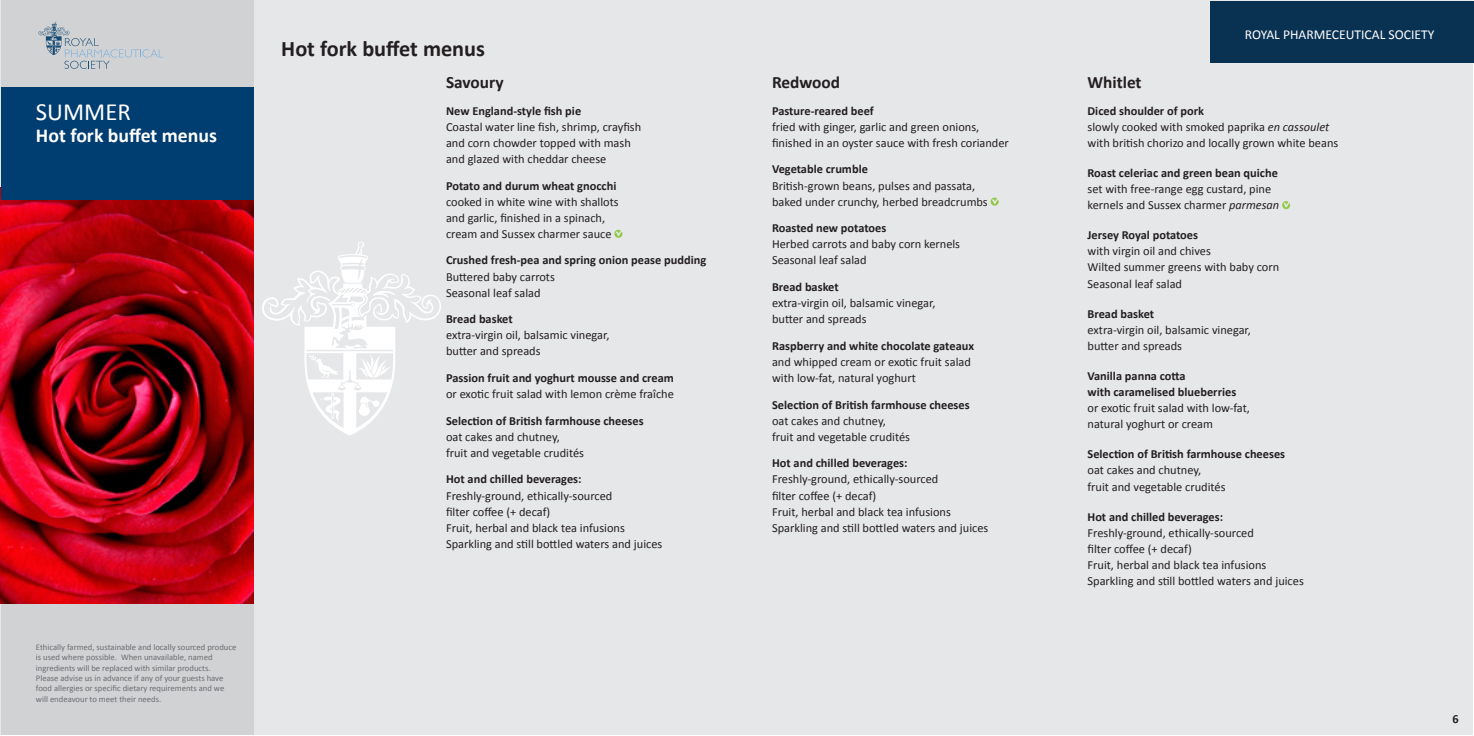
<style>
.page{position:relative;width:1474px;height:736px;background:#fff}
.page>*{position:absolute;margin:0;border:0;box-sizing:border-box;transform-origin:0 0}
.t1{font:24.68px "Calibri";color:#fff}
.t2{font:700 22.22px "Calibri";color:#231f20}
.t3{font:700 19.78px "Calibri";color:#fff}
.t4{font:700 17.32px "Calibri";color:#231f20}
.t5{font:13.65px "Calibri";color:#fff}
.t6{font:12.42px/16.1px "Calibri";color:#231f20}
.t7{font:700 12.42px/16.1px "Calibri";color:#231f20}
.t8{font:8.58px/10.3px "Calibri";color:#6c6d70}
.s1{font-weight:700}
.s2{font-style:italic}
</style>
<div class="page">
<div style="left:1px;top:1px;width:1471px;height:733px;background:#e6e7e9"></div>
<div style="left:1px;top:1px;width:252px;height:733px;background:#d1d2d4"></div>
<img style="left:1px;top:199px;width:252px;height:403px">
<div style="left:1px;top:87px;width:252px;height:112px;background:#003d71"></div>
<svg style="left:614px;top:229px;width:8px;height:9px"></svg>
<svg style="left:990px;top:197px;width:8px;height:8px"></svg>
<svg style="left:1282px;top:201px;width:8px;height:8px"></svg>
<svg style="left:39px;top:22px;width:124px;height:46px"></svg>
<svg style="left:262px;top:242px;width:179px;height:193px"></svg>
<div style="left:1209px;top:1px;width:263px;height:61px;background:#093152"></div>
<h1 class="t1" style="left:36px;top:96px;width:96px">SUMMER</h1>
<h3 class="t3" style="left:36px;top:123px;width:183px">Hot fork buffet menus</h3>
<p class="t8" style="left:36px;top:641px;width:202px">Ethically farmed, sustainable and locally sourced produce is used where possible. When unavailable, named ingredients will be replaced with similar products.<br>Please advise us in advance if any of your guests have food allergies or specific dietary requirements and we will endeavour to meet their needs.</p>
<h2 class="t2" style="left:281px;top:35px;width:205px">Hot fork buffet menus</h2>
<h3 class="t4" style="left:446px;top:72px;width:59px">Savoury</h3>
<p class="t7" style="left:446px;top:102px;width:137px">New England-style fish pie</p>
<p class="t6" style="left:446px;top:118px;width:197px">Coastal water line fish, shrimp, crayfish and corn chowder topped with mash and glazed with cheddar cheese</p>
<p class="t7" style="left:446px;top:177px;width:172px">Potato and durum wheat gnocchi</p>
<p class="t6" style="left:446px;top:193px;width:174px">cooked in white wine with shallots and garlic, finished in a spinach, cream and Sussex charmer sauce</p>
<p class="t7" style="left:446px;top:251px;width:262px">Crushed fresh-pea and spring onion pease pudding</p>
<p class="t6" style="left:446px;top:267px;width:110px">Buttered baby carrots<br>Seasonal leaf salad</p>
<p class="t7" style="left:446px;top:310px;width:68px">Bread basket</p>
<p class="t6" style="left:446px;top:326px;width:165px">extra-virgin oil, balsamic vinegar, butter and spreads</p>
<p class="t7" style="left:446px;top:369px;width:229px">Passion fruit and yoghurt mousse and cream</p>
<p class="t6" style="left:446px;top:385px;width:229px">or exotic fruit salad with lemon crème fraîche</p>
<p class="t7" style="left:446px;top:411px;width:199px">Selection of British farmhouse cheeses</p>
<p class="t6" style="left:446px;top:428px;width:140px">oat cakes and chutney, fruit and vegetable crudités</p>
<p class="t7" style="left:446px;top:470px;width:137px">Hot and chilled beverages:</p>
<p class="t6" style="left:446px;top:486px;width:218px">Freshly-ground, ethically-sourced<br>filter coffee (+ decaf)<br>Fruit, herbal and black tea infusions Sparkling and still bottled waters and juices</p>
<h3 class="t4" style="left:772px;top:72px;width:70px">Redwood</h3>
<p class="t7" style="left:772px;top:102px;width:103px">Pasture-reared beef</p>
<p class="t6" style="left:772px;top:118px;width:238px">fried with ginger, garlic and green onions, finished in an oyster sauce with fresh coriander</p>
<p class="t7" style="left:772px;top:161px;width:97px">Vegetable crumble</p>
<p class="t6" style="left:772px;top:177px;width:217px">British-grown beans, pulses and passata, baked under crunchy, herbed breadcrumbs</p>
<p class="t7" style="left:772px;top:219px;width:116px">Roasted new potatoes</p>
<p class="t6" style="left:772px;top:235px;width:190px">Herbed carrots and baby corn kernels<br>Seasonal leaf salad</p>
<p class="t7" style="left:772px;top:278px;width:68px">Bread basket</p>
<p class="t6" style="left:772px;top:294px;width:165px">extra-virgin oil, balsamic vinegar, butter and spreads</p>
<p class="t7" style="left:772px;top:337px;width:203px">Raspberry and white chocolate gateaux</p>
<p class="t6" style="left:772px;top:353px;width:200px">and whipped cream or exotic fruit salad with low-fat, natural yoghurt</p>
<p class="t7" style="left:772px;top:395px;width:199px">Selection of British farmhouse cheeses</p>
<p class="t6" style="left:772px;top:411px;width:140px">oat cakes and chutney, fruit and vegetable crudités</p>
<p class="t7" style="left:772px;top:454px;width:137px">Hot and chilled beverages:</p>
<p class="t6" style="left:772px;top:470px;width:218px">Freshly-ground, ethically-sourced<br>filter coffee (+ decaf)<br>Fruit, herbal and black tea infusions Sparkling and still bottled waters and juices</p>
<p class="t5" style="left:1244px;top:26px;width:191px">ROYAL PHARMECEUTICAL SOCIETY</p>
<h3 class="t4" style="left:1087px;top:72px;width:56px">Whitlet</h3>
<p class="t6" style="left:1087px;top:102px;width:252px"><span class="s1">Diced shoulder of pork<br></span>slowly cooked with smoked paprika <span class="s2">en cassoulet </span>with british chorizo and locally grown white beans</p>
<p class="t7" style="left:1087px;top:164px;width:192px">Roast celeriac and green bean quiche</p>
<p class="t6" style="left:1087px;top:180px;width:193px">set with free-range egg custard, pine kernels and Sussex charmer <span class="s2">parmesan</span></p>
<p class="t7" style="left:1087px;top:226px;width:112px">Jersey Royal potatoes</p>
<p class="t6" style="left:1087px;top:242px;width:193px">with virgin oil and chives<br>Wilted summer greens with baby corn<br>Seasonal leaf salad</p>
<p class="t7" style="left:1087px;top:305px;width:68px">Bread basket</p>
<p class="t6" style="left:1087px;top:321px;width:165px">extra-virgin oil, balsamic vinegar, butter and spreads</p>
<p class="t7" style="left:1087px;top:367px;width:150px">Vanilla panna cotta<br>with caramelised blueberries</p>
<p class="t6" style="left:1087px;top:399px;width:164px">or exotic fruit salad with low-fat, natural yoghurt or cream</p>
<p class="t7" style="left:1087px;top:445px;width:199px">Selection of British farmhouse cheeses</p>
<p class="t6" style="left:1087px;top:461px;width:140px">oat cakes and chutney, fruit and vegetable crudités</p>
<p class="t7" style="left:1087px;top:507px;width:137px">Hot and chilled beverages:</p>
<p class="t6" style="left:1087px;top:523px;width:218px">Freshly-ground, ethically-sourced<br>filter coffee (+ decaf)<br>Fruit, herbal and black tea infusions Sparkling and still bottled waters and juices</p>
<p class="t7" style="left:1452px;top:710px;width:8px">6</p>
</div>
